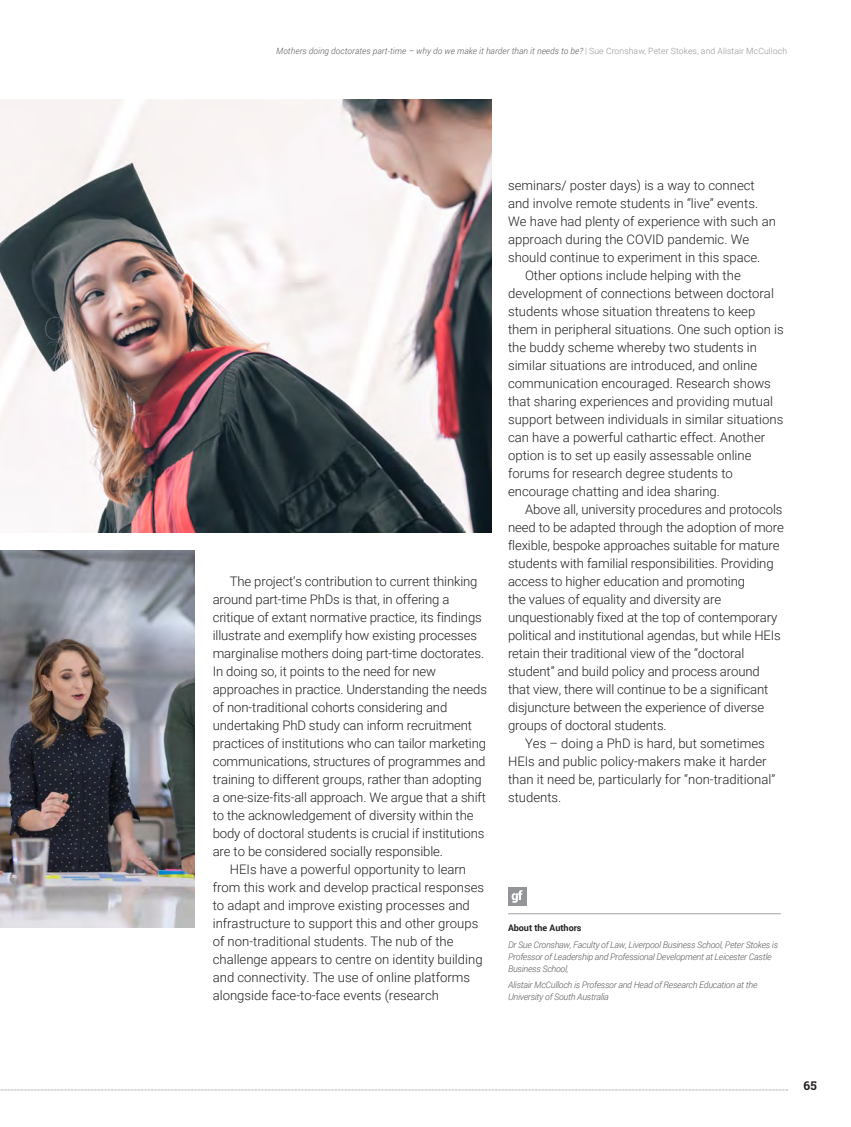
<style>
.page{position:relative;width:851px;height:1127px;background:#fff}
.page>*{position:absolute;margin:0;border:0;box-sizing:border-box;transform-origin:0 0}
.t1{font:300 13.2px "Roboto";letter-spacing:-.01em;color:#231f20}
.t2{font:700 12px "Roboto Slab";color:#231f20}
.t3{font:italic 300 9px/12px "Roboto";letter-spacing:-.02em;color:#57585a}
.t4{font:700 9px "Roboto";color:#231f20}
.t5{font:italic 300 8.7px "Roboto";letter-spacing:.01em;color:#57585a}
.s1{font-style:normal;color:#939598}
</style>
<div class="page">
<svg style="left:0;top:1089px;width:787px;height:1px"></svg>
<img style="left:0;top:100px;width:491px;height:432px">
<img style="left:0;top:550px;width:195px;height:377px">
<hr style="left:508px;top:913px;width:272px;height:1px;background:#a8a9ad">
<div style="left:508px;top:887px;width:18px;height:18px;background:#939598"></div>
<svg style="left:511px;top:890px;width:11px;height:13px"></svg>
<p class="t5" style="left:276px;top:45px;width:512px">Mothers doing doctorates part-time – why do we make it harder than it needs to be? <span class="s1">| Sue Cronshaw, Peter Stokes, and Alistair McCulloch</span></p>
<p class="t1" style="left:230px;top:572px;width:249px">The project’s contribution to current thinking</p>
<p class="t1" style="left:213px;top:590px;width:238px">around part-time PhDs is that, in offering a</p>
<p class="t1" style="left:213px;top:608px;width:270px">critique of extant normative practice, its findings</p>
<p class="t1" style="left:213px;top:626px;width:266px">illustrate and exemplify how existing processes</p>
<p class="t1" style="left:213px;top:644px;width:273px">marginalise mothers doing part-time doctorates.</p>
<p class="t1" style="left:213px;top:662px;width:225px">In doing so, it points to the need for new</p>
<p class="t1" style="left:213px;top:680px;width:276px">approaches in practice. Understanding the needs</p>
<p class="t1" style="left:213px;top:698px;width:236px">of non-traditional cohorts considering and</p>
<p class="t1" style="left:213px;top:716px;width:261px">undertaking PhD study can inform recruitment</p>
<p class="t1" style="left:213px;top:734px;width:275px">practices of institutions who can tailor marketing</p>
<p class="t1" style="left:213px;top:752px;width:274px">communications, structures of programmes and</p>
<p class="t1" style="left:213px;top:770px;width:270px">training to different groups, rather than adopting</p>
<p class="t1" style="left:213px;top:788px;width:274px">a one-size-fits-all approach. We argue that a shift</p>
<p class="t1" style="left:213px;top:806px;width:262px">to the acknowledgement of diversity within the</p>
<p class="t1" style="left:213px;top:824px;width:273px">body of doctoral students is crucial if institutions</p>
<p class="t1" style="left:213px;top:842px;width:232px">are to be considered socially responsible.</p>
<p class="t1" style="left:230px;top:860px;width:238px">HEIs have a powerful opportunity to learn</p>
<p class="t1" style="left:213px;top:878px;width:273px">from this work and develop practical responses</p>
<p class="t1" style="left:213px;top:896px;width:259px">to adapt and improve existing processes and</p>
<p class="t1" style="left:213px;top:914px;width:267px">infrastructure to support this and other groups</p>
<p class="t1" style="left:213px;top:932px;width:242px">of non-traditional students. The nub of the</p>
<p class="t1" style="left:213px;top:950px;width:271px">challenge appears to centre on identity building</p>
<p class="t1" style="left:213px;top:968px;width:259px">and connectivity. The use of online platforms</p>
<p class="t1" style="left:213px;top:986px;width:228px">alongside face-to-face events (research</p>
<p class="t1" style="left:508px;top:176px;width:248px">seminars/ poster days) is a way to connect</p>
<p class="t1" style="left:508px;top:194px;width:251px">and involve remote students in “live” events.</p>
<p class="t1" style="left:508px;top:212px;width:269px">We have had plenty of experience with such an</p>
<p class="t1" style="left:508px;top:230px;width:243px">approach during the COVID pandemic. We</p>
<p class="t1" style="left:508px;top:248px;width:254px">should continue to experiment in this space.</p>
<p class="t1" style="left:525px;top:266px;width:217px">Other options include helping with the</p>
<p class="t1" style="left:508px;top:284px;width:267px">development of connections between doctoral</p>
<p class="t1" style="left:508px;top:302px;width:249px">students whose situation threatens to keep</p>
<p class="t1" style="left:508px;top:320px;width:277px">them in peripheral situations. One such option is</p>
<p class="t1" style="left:508px;top:338px;width:250px">the buddy scheme whereby two students in</p>
<p class="t1" style="left:508px;top:356px;width:251px">similar situations are introduced, and online</p>
<p class="t1" style="left:508px;top:374px;width:264px">communication encouraged. Research shows</p>
<p class="t1" style="left:508px;top:392px;width:266px">that sharing experiences and providing mutual</p>
<p class="t1" style="left:508px;top:410px;width:277px">support between individuals in similar situations</p>
<p class="t1" style="left:508px;top:428px;width:259px">can have a powerful cathartic effect. Another</p>
<p class="t1" style="left:508px;top:446px;width:245px">option is to set up easily assessable online</p>
<p class="t1" style="left:508px;top:464px;width:226px">forums for research degree students to</p>
<p class="t1" style="left:508px;top:482px;width:213px">encourage chatting and idea sharing.</p>
<p class="t1" style="left:525px;top:500px;width:259px">Above all, university procedures and protocols</p>
<p class="t1" style="left:508px;top:518px;width:277px">need to be adapted through the adoption of more</p>
<p class="t1" style="left:508px;top:536px;width:273px">flexible, bespoke approaches suitable for mature</p>
<p class="t1" style="left:508px;top:554px;width:267px">students with familial responsibilities. Providing</p>
<p class="t1" style="left:508px;top:572px;width:238px">access to higher education and promoting</p>
<p class="t1" style="left:508px;top:590px;width:215px">the values of equality and diversity are</p>
<p class="t1" style="left:508px;top:608px;width:271px">unquestionably fixed at the top of contemporary</p>
<p class="t1" style="left:508px;top:626px;width:274px">political and institutional agendas, but while HEIs</p>
<p class="t1" style="left:508px;top:644px;width:238px">retain their traditional view of the “doctoral</p>
<p class="t1" style="left:508px;top:662px;width:253px">student” and build policy and process around</p>
<p class="t1" style="left:508px;top:680px;width:262px">that view, there will continue to be a significant</p>
<p class="t1" style="left:508px;top:698px;width:257px">disjuncture between the experience of diverse</p>
<p class="t1" style="left:508px;top:716px;width:160px">groups of doctoral students.</p>
<p class="t1" style="left:525px;top:734px;width:241px">Yes – doing a PhD is hard, but sometimes</p>
<p class="t1" style="left:508px;top:752px;width:260px">HEIs and public policy-makers make it harder</p>
<p class="t1" style="left:508px;top:770px;width:269px">than it need be, particularly for “non-traditional”</p>
<p class="t1" style="left:508px;top:788px;width:55px">students.</p>
<p class="t4" style="left:508px;top:922px;width:75px">About the Authors</p>
<p class="t3" style="left:508px;top:938px;width:271px">Dr Sue Cronshaw, Faculty of Law, Liverpool Business School, Peter Stokes is<br>Professor of Leadership and Professional Development at Leicester Castle<br>Business School,</p>
<p class="t3" style="left:508px;top:978px;width:251px">Alistair McCulloch is Professor and Head of Research Education at the<br>University of South Australia</p>
<p class="t2" style="left:803px;top:1077px;width:15px">65</p>
</div>
